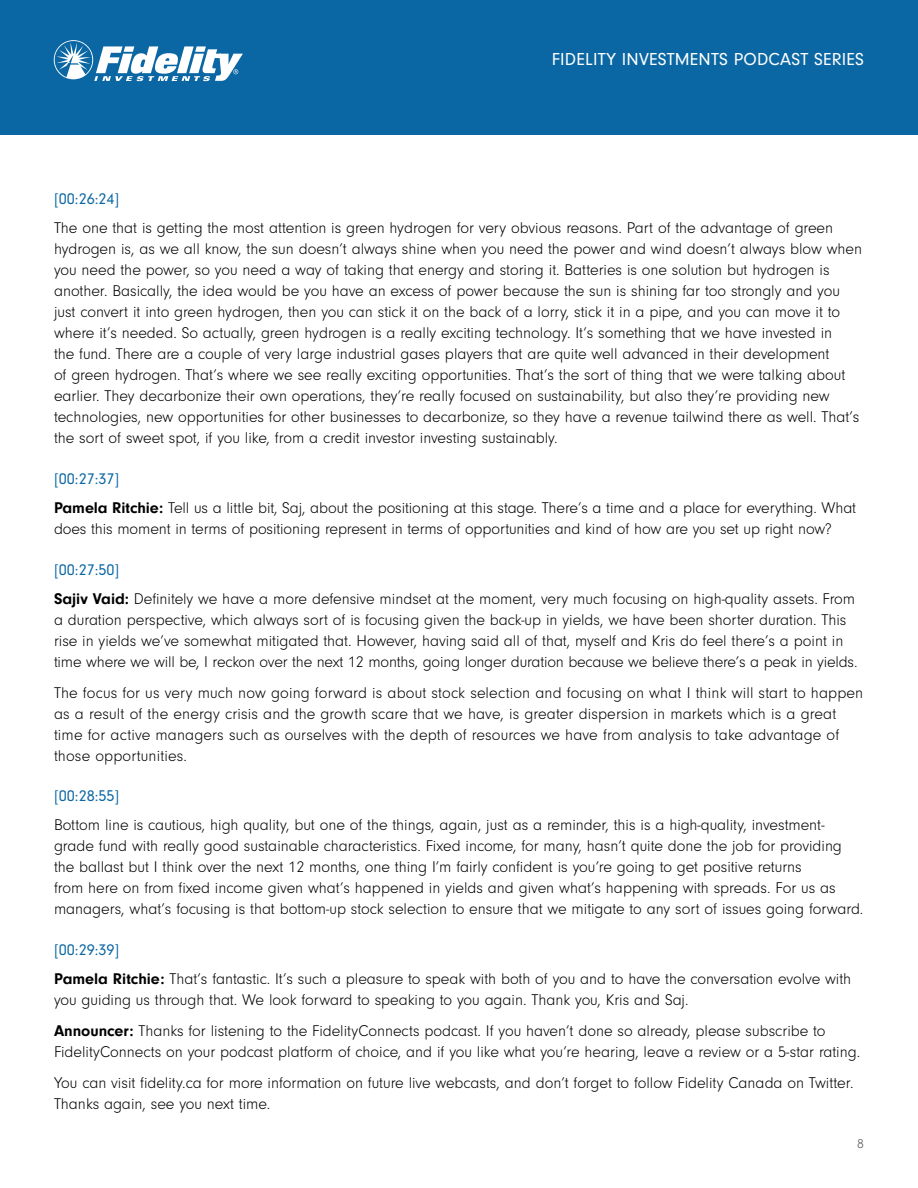
<style>
.page{position:relative;width:918px;height:1188px;background:#fff}
.page>*{position:absolute;margin:0;border:0;box-sizing:border-box;transform-origin:0 0}
.t1{font:18px "Neuzeit Gro";letter-spacing:.01em;color:#fff}
.t2{font:300 16.2px/21px "Neuzeit Gro";color:#000}
.t3{font:16.2px "Neuzeit Gro";color:#0b67a3}
.t4{font:300 13.5px "Neuzeit Gro";color:#58595b}
.s1{font-weight:400;color:#0b67a3}
.s2{font-weight:700}
</style>
<div class="page">
<div style="left:0;top:0;width:918px;height:135px;background:#0b67a3"></div>
<svg style="left:54px;top:40px;width:189px;height:41px"></svg>
<p class="t1" style="left:552px;top:49px;width:314px">FIDELITY INVESTMENTS PODCAST SERIES</p>
<p class="t3" style="left:54px;top:190px;width:67px">[00:26:24]</p>
<p class="t2" style="left:54px;top:218px;width:810px">The one that is getting the most attention is green hydrogen for very obvious reasons. Part of the advantage of green hydrogen is, as we all know, the sun doesn’t always shine when you need the power and wind doesn’t always blow when you need the power, so you need a way of taking that energy and storing it. Batteries is one solution but hydrogen is another. Basically, the idea would be you have an excess of power because the sun is shining far too strongly and you just convert it into green hydrogen, then you can stick it on the back of a lorry, stick it in a pipe, and you can move it to where it’s needed. So actually, green hydrogen is a really exciting technology. It’s something that we have invested in<br>the fund. There are a couple of very large industrial gases players that are quite well advanced in their development<br>of green hydrogen. That’s where we see really exciting opportunities. That’s the sort of thing that we were talking about earlier. They decarbonize their own operations, they’re really focused on sustainability, but also they’re providing new technologies, new opportunities for other businesses to decarbonize, so they have a revenue tailwind there as well. That’s the sort of sweet spot, if you like, from a credit investor investing sustainably.</p>
<p class="t2" style="left:54px;top:464px;width:804px;line-height:29.2px"><span class="s1">[00:27:37]<br></span><span class="s2">Pamela Ritchie:</span> Tell us a little bit, Saj, about the positioning at this stage. There’s a time and a place for everything. What</p>
<p class="t2" style="left:54px;top:519px;width:779px">does this moment in terms of positioning represent in terms of opportunities and kind of how are you set up right now?</p>
<p class="t2" style="left:54px;top:555px;width:803px;line-height:29.2px"><span class="s1">[00:27:50]<br></span><span class="s2">Sajiv Vaid:</span> Definitely we have a more defensive mindset at the moment, very much focusing on high-quality assets. From</p>
<p class="t2" style="left:54px;top:609px;width:805px">a duration perspective, which always sort of is focusing given the back-up in yields, we have been shorter duration. This rise in yields we’ve somewhat mitigated that. However, having said all of that, myself and Kris do feel there’s a point in time where we will be, I reckon over the next 12 months, going longer duration because we believe there’s a peak in yields.</p>
<p class="t2" style="left:54px;top:682px;width:811px">The focus for us very much now going forward is about stock selection and focusing on what I think will start to happen as a result of the energy crisis and the growth scare that we have, is greater dispersion in markets which is a great time for active managers such as ourselves with the depth of resources we have from analysis to take advantage of those opportunities.</p>
<p class="t3" style="left:54px;top:787px;width:67px">[00:28:55]</p>
<p class="t2" style="left:54px;top:815px;width:811px">Bottom line is cautious, high quality, but one of the things, again, just as a reminder, this is a high-quality, investment&shy;grade fund with really good sustainable characteristics. Fixed income, for many, hasn’t quite done the job for providing the ballast but I think over the next 12 months, one thing I’m fairly confident is you’re going to get positive returns<br>from here on from fixed income given what’s happened in yields and given what’s happening with spreads. For us as managers, what’s focusing is that bottom-up stock selection to ensure that we mitigate to any sort of issues going forward.</p>
<p class="t2" style="left:54px;top:935px;width:799px;line-height:29.2px"><span class="s1">[00:29:39]<br></span><span class="s2">Pamela Ritchie:</span> That’s fantastic. It’s such a pleasure to speak with both of you and to have the conversation evolve with</p>
<p class="t2" style="left:54px;top:985px;width:773px;line-height:30.8px">you guiding us through that. We look forward to speaking to you again. Thank you, Kris and Saj.<br><span class="s2">Announcer:</span> Thanks for listening to the FidelityConnects podcast. If you haven’t done so already, please subscribe to</p>
<p class="t2" style="left:54px;top:1037px;width:808px;line-height:30.8px">FidelityConnects on your podcast platform of choice, and if you like what you’re hearing, leave a review or a 5-star rating.<br>You can visit fidelity.ca for more information on future live webcasts, and don’t forget to follow Fidelity Canada on Twitter.</p>
<p class="t2" style="left:54px;top:1093px;width:218px">Thanks again, see you next time.</p>
<p class="t4" style="left:857px;top:1137px;width:8px">8</p>
</div>
